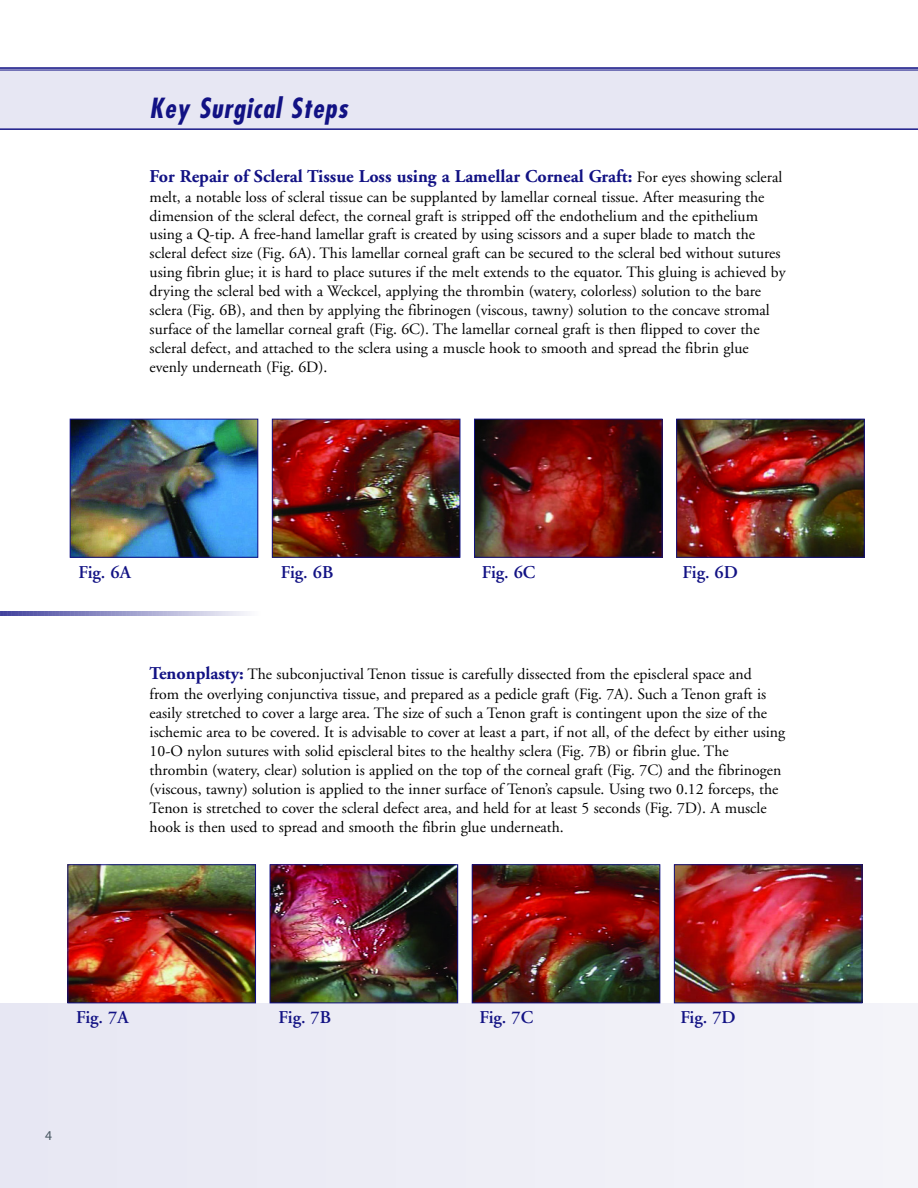
<style>
.page{position:relative;width:918px;height:1188px;background:#fff}
.page>*{position:absolute;margin:0;border:0;box-sizing:border-box;transform-origin:0 0}
.t1{font:italic 700 condensed 27px "Futura";color:#121284}
.t2{font:700 18px "Adobe Garamond";color:#121284}
.t3{font:600 18px "Adobe Garamond";color:#121284}
.t4{font:15.75px/18.9px "Adobe Garamond";color:#000}
.t5{font:13.5px "Myriad MM 400 600";color:#485761}
.s1{font-weight:400;font-size:15.75px;color:#000}
.s2{font-weight:700;font-size:18px;color:#121284}
</style>
<div class="page">
<div style="left:0;top:67px;width:918px;height:61px;background:#e7e7f3"></div>
<div style="left:1px;top:1003px;width:24px;height:185px;background:#e7e7f3"></div>
<div style="left:71px;top:1003px;width:24px;height:185px;background:#e8e8f3"></div>
<div style="left:140px;top:1003px;width:24px;height:185px;background:#e9e9f4"></div>
<div style="left:210px;top:1003px;width:24px;height:185px;background:#eaeaf4"></div>
<div style="left:279px;top:1003px;width:25px;height:185px;background:#ebebf5"></div>
<div style="left:349px;top:1003px;width:24px;height:185px;background:#ececf5"></div>
<div style="left:419px;top:1003px;width:24px;height:185px;background:#ededf6"></div>
<div style="left:488px;top:1003px;width:24px;height:185px;background:#eeeef6"></div>
<div style="left:558px;top:1003px;width:24px;height:185px;background:#efeff7"></div>
<div style="left:628px;top:1003px;width:24px;height:185px;background:#f0f0f7"></div>
<div style="left:697px;top:1003px;width:24px;height:185px;background:#f1f1f8"></div>
<div style="left:767px;top:1003px;width:24px;height:185px;background:#f2f2f8"></div>
<div style="left:836px;top:1003px;width:25px;height:185px;background:#f3f3f9"></div>
<div style="left:906px;top:1003px;width:12px;height:185px;background:#f4f4f9"></div>
<svg style="left:67px;top:988px;width:607px;height:4px"></svg>
<img style="left:72px;top:421px;width:184px;height:135px">
<div style="left:70px;top:419px;width:188px;height:139px;border:1px solid #121284"></div>
<img style="left:274px;top:421px;width:184px;height:135px">
<div style="left:272px;top:419px;width:188px;height:139px;border:1px solid #121284"></div>
<img style="left:476px;top:421px;width:185px;height:135px">
<div style="left:474px;top:419px;width:189px;height:139px;border:1px solid #121284"></div>
<img style="left:678px;top:421px;width:185px;height:135px">
<div style="left:676px;top:419px;width:189px;height:139px;border:1px solid #121284"></div>
<svg style="left:0;top:611px;width:247px;height:5px"></svg>
<hr style="left:0;top:67px;width:918px;height:2px;background:#121284">
<hr style="left:0;top:70px;width:918px;height:1px;background:#121284">
<hr style="left:0;top:128px;width:918px;height:2px;background:#121284">
<img style="left:70px;top:866px;width:184px;height:135px">
<div style="left:68px;top:864px;width:188px;height:139px;border:1px solid #121284"></div>
<img style="left:272px;top:866px;width:184px;height:135px">
<div style="left:270px;top:864px;width:188px;height:139px;border:1px solid #121284"></div>
<img style="left:474px;top:866px;width:184px;height:135px">
<div style="left:472px;top:864px;width:188px;height:139px;border:1px solid #121284"></div>
<img style="left:676px;top:866px;width:184px;height:135px">
<div style="left:674px;top:864px;width:188px;height:139px;border:1px solid #121284"></div>
<h1 class="t1" style="left:150px;top:96px;width:204px">Key Surgical Steps</h1>
<p class="t2" style="left:150px;top:169px;width:634px">For Repair of Scleral Tissue Loss using a Lamellar Corneal Graft: <span class="s1">For eyes showing scleral</span></p>
<p class="t4" style="left:150px;top:189px;width:637px">melt, a notable loss of scleral tissue can be supplanted by lamellar corneal tissue. After measuring the dimension of the scleral defect, the corneal graft is stripped off the endothelium and the epithelium using a Q-tip. A free-hand lamellar graft is created by using scissors and a super blade to match the scleral defect size (Fig. 6A). This lamellar corneal graft can be secured to the scleral bed without sutures using fibrin glue; it is hard to place sutures if the melt extends to the equator. This gluing is achieved by drying the scleral bed with a Weckcel, applying the thrombin (watery, colorless) solution to the bare sclera (Fig. 6B), and then by applying the fibrinogen (viscous, tawny) solution to the concave stromal surface of the lamellar corneal graft (Fig. 6C). The lamellar corneal graft is then flipped to cover the scleral defect, and attached to the sclera using a muscle hook to smooth and spread the fibrin glue evenly underneath (Fig. 6D).</p>
<p class="t3" style="left:79px;top:565px;width:54px">Fig. 6A</p>
<p class="t3" style="left:281px;top:565px;width:54px">Fig. 6B</p>
<p class="t3" style="left:482px;top:565px;width:55px">Fig. 6C</p>
<p class="t3" style="left:683px;top:565px;width:57px">Fig. 6D</p>
<p class="t4" style="left:150px;top:666px;width:637px"><span class="s2">Tenonplasty:</span> The subconjuctival Tenon tissue is carefully dissected from the episcleral space and from the overlying conjunctiva tissue, and prepared as a pedicle graft (Fig. 7A). Such a Tenon graft is easily stretched to cover a large area. The size of such a Tenon graft is contingent upon the size of the ischemic area to be covered. It is advisable to cover at least a part, if not all, of the defect by either using 10-O nylon sutures with solid episcleral bites to the healthy sclera (Fig. 7B) or fibrin glue. The thrombin (watery, clear) solution is applied on the top of the corneal graft (Fig. 7C) and the fibrinogen (viscous, tawny) solution is applied to the inner surface of Tenon’s capsule. Using two 0.12 forceps, the Tenon is stretched to cover the scleral defect area, and held for at least 5 seconds (Fig. 7D). A muscle hook is then used to spread and smooth the fibrin glue underneath.</p>
<p class="t3" style="left:76px;top:1010px;width:54px">Fig. 7A</p>
<p class="t3" style="left:279px;top:1010px;width:54px">Fig. 7B</p>
<p class="t3" style="left:480px;top:1010px;width:55px">Fig. 7C</p>
<p class="t3" style="left:680px;top:1010px;width:57px">Fig. 7D</p>
<p class="t5" style="left:45px;top:1131px;width:8px">4</p>
</div>
